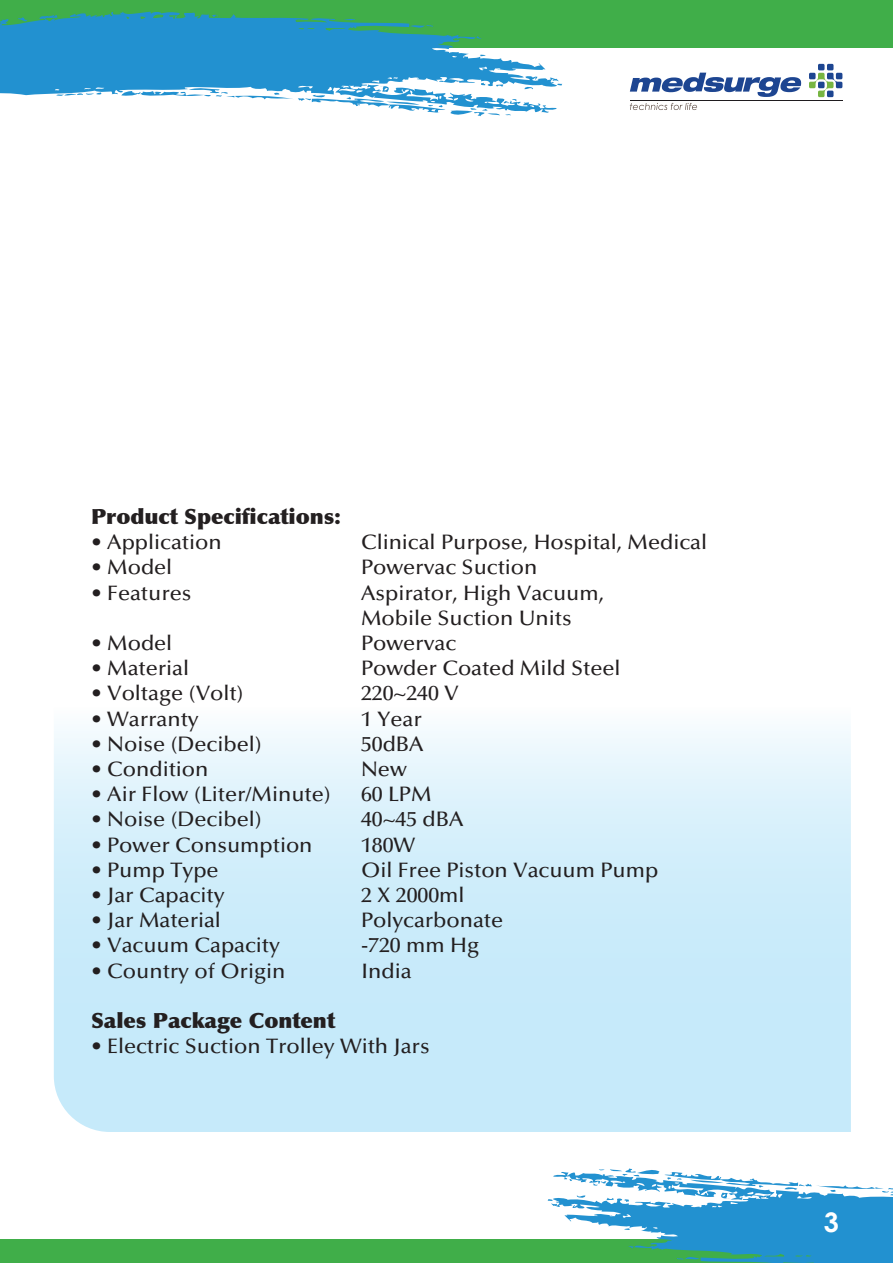
<style>
.page{position:relative;width:893px;height:1263px;background:#fff}
.page>*{position:absolute;margin:0;border:0;box-sizing:border-box;transform-origin:0 0}
.t1{font:700 27px "Century Gothic";color:#fff}
.t2{font:500 21px/25.2px "Optima LT Std";color:#231f20;scale:1.04 1}
.t3{font:900 21px "Optima LT Std";color:#231f20;scale:1.04 1}
</style>
<div class="page">
<svg style="left:54px;top:729px;width:797px;height:403px;background:#d0edfa"></svg>
<div style="left:0;top:0;width:892px;height:48px;background:#40ae49"></div>
<div style="left:0;top:1239px;width:892px;height:24px;background:#40ae49"></div>
<svg style="left:809px;top:64px;width:33px;height:33px"></svg>
<svg style="left:630px;top:103px;width:67px;height:7px"></svg>
<svg style="left:630px;top:73px;width:171px;height:24px"></svg>
<svg style="left:0;top:11px;width:559px;height:102px;fill:#2291d0"></svg>
<svg style="left:211px;top:14px;width:7px;height:3px"></svg>
<svg style="left:410px;top:24px;width:23px;height:6px"></svg>
<svg style="left:480px;top:54px;width:6px;height:2px"></svg>
<svg style="left:121px;top:83px;width:395px;height:33px"></svg>
<svg style="left:548px;top:1168px;width:344px;height:95px"></svg>
<p class="t3" style="left:91px;top:504px;width:242px">Product Specifications:</p>
<p class="t2" style="left:91px;top:530px;width:127px">• Application</p>
<p class="t2" style="left:361px;top:530px;width:334px">Clinical Purpose, Hospital, Medical</p>
<p class="t2" style="left:91px;top:555px;width:80px">• Model</p>
<p class="t2" style="left:361px;top:555px;width:171px">Powervac Suction</p>
<p class="t2" style="left:91px;top:580px;width:98px">• Features</p>
<p class="t2" style="left:361px;top:580px;width:235px">Aspirator, High Vacuum,<br>Mobile Suction Units</p>
<p class="t2" style="left:91px;top:631px;width:80px">• Model</p>
<p class="t2" style="left:361px;top:631px;width:93px">Powervac</p>
<p class="t2" style="left:91px;top:656px;width:96px">• Material</p>
<p class="t2" style="left:361px;top:656px;width:251px">Powder Coated Mild Steel</p>
<p class="t2" style="left:91px;top:681px;width:148px">• Voltage (Volt)</p>
<p class="t2" style="left:361px;top:681px;width:95px">220~240 V</p>
<p class="t2" style="left:91px;top:706px;width:105px">• Warranty</p>
<p class="t2" style="left:361px;top:706px;width:60px">1 Year</p>
<p class="t2" style="left:91px;top:732px;width:166px">• Noise (Decibel)</p>
<p class="t2" style="left:361px;top:732px;width:62px">50dBA</p>
<p class="t2" style="left:91px;top:757px;width:114px">• Condition</p>
<p class="t2" style="left:361px;top:757px;width:46px">New</p>
<p class="t2" style="left:91px;top:782px;width:232px">• Air Flow (Liter/Minute)</p>
<p class="t2" style="left:361px;top:782px;width:69px">60 LPM</p>
<p class="t2" style="left:91px;top:807px;width:166px">• Noise (Decibel)</p>
<p class="t2" style="left:361px;top:807px;width:100px">40~45 dBA</p>
<p class="t2" style="left:91px;top:832px;width:215px">• Power Consumption</p>
<p class="t2" style="left:361px;top:832px;width:54px">180W</p>
<p class="t2" style="left:91px;top:858px;width:124px">• Pump Type</p>
<p class="t2" style="left:361px;top:858px;width:287px">Oil Free Piston Vacuum Pump</p>
<p class="t2" style="left:91px;top:883px;width:130px">• Jar Capacity</p>
<p class="t2" style="left:361px;top:883px;width:101px">2 X 2000ml</p>
<p class="t2" style="left:91px;top:908px;width:126px">• Jar Material</p>
<p class="t2" style="left:361px;top:908px;width:138px">Polycarbonate</p>
<p class="t2" style="left:91px;top:933px;width:183px">• Vacuum Capacity</p>
<p class="t2" style="left:361px;top:933px;width:115px">-720 mm Hg</p>
<p class="t2" style="left:91px;top:958px;width:188px">• Country of Origin</p>
<p class="t2" style="left:361px;top:958px;width:50px">India</p>
<p class="t3" style="left:91px;top:1008px;width:236px">Sales Package Content</p>
<p class="t2" style="left:91px;top:1034px;width:327px">• Electric Suction Trolley With Jars</p>
<p class="t1" style="left:824px;top:1202px;width:17px">3</p>
</div>
